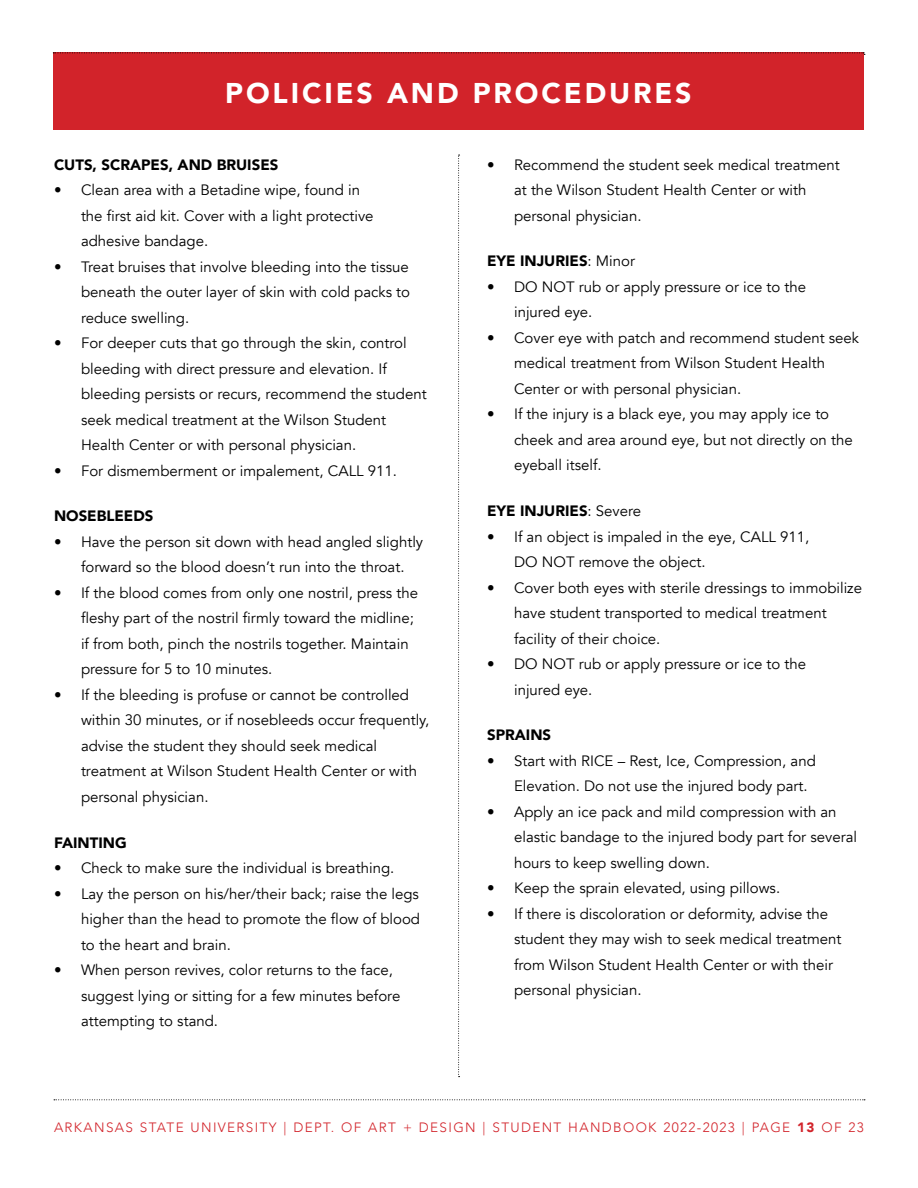
<style>
.page{position:relative;width:918px;height:1188px;background:#fff}
.page>*{position:absolute;margin:0;border:0;box-sizing:border-box;transform-origin:0 0}
.t1{font:900 28.5px "Avenir";letter-spacing:.1em;color:#fff}
.t2{font:15px/25.5px "Avenir";color:#000}
.t3{font:900 15px "Avenir";color:#000}
.t4{font:300 13.5px "Avenir";letter-spacing:.1em;color:#d2232a}
.s1{font-weight:400}
.s2{font-weight:900}
</style>
<div class="page">
<svg style="left:54px;top:1099px;width:811px;height:1px"></svg>
<svg style="left:458px;top:155px;width:2px;height:922px"></svg>
<div style="left:53px;top:52px;width:810px;height:78px;background:#d2232a"></div>
<svg style="left:53px;top:52px;width:812px;height:3px"></svg>
<h1 class="t1" style="left:225px;top:68px;width:468px">POLICIES AND PROCEDURES</h1>
<p class="t3" style="left:54px;top:152px;width:226px">CUTS, SCRAPES, AND BRUISES</p>
<p class="t2" style="left:81px;top:178px;width:294px;text-indent:-27px">• Clean area with a Betadine wipe, found in the first aid kit. Cover with a light protective adhesive bandage.</p>
<p class="t2" style="left:81px;top:254px;width:331px;text-align:justify;text-indent:-27px">• Treat bruises that involve bleeding into the tissue beneath the outer layer of skin with cold packs to reduce swelling.</p>
<p class="t2" style="left:81px;top:331px;width:347px;text-indent:-27px">• For deeper cuts that go through the skin, control bleeding with direct pressure and elevation. If bleeding persists or recurs, recommend the student seek medical treatment at the Wilson Student Health Center or with personal physician.</p>
<p class="t2" style="left:54px;top:458px;width:345px">• For dismemberment or impalement, CALL 911.</p>
<p class="t3" style="left:54px;top:503px;width:101px">NOSEBLEEDS</p>
<p class="t2" style="left:54px;top:529px;width:371px;text-align:center">• Have the person sit down with head angled slightly forward so the blood doesn’t run into the throat.</p>
<p class="t2" style="left:81px;top:580px;width:339px;text-indent:-27px">• If the blood comes from only one nostril, press the fleshy part of the nostril firmly toward the midline; if from both, pinch the nostrils together. Maintain pressure for 5 to 10 minutes.</p>
<p class="t2" style="left:81px;top:682px;width:350px;text-indent:-27px">• If the bleeding is profuse or cannot be controlled within 30 minutes, or if nosebleeds occur frequently, advise the student they should seek medical treatment at Wilson Student Health Center or with personal physician.</p>
<p class="t3" style="left:54px;top:830px;width:74px">FAINTING</p>
<p class="t2" style="left:54px;top:856px;width:342px">• Check to make sure the individual is breathing.</p>
<p class="t2" style="left:81px;top:881px;width:341px;text-align:justify;text-indent:-27px">• Lay the person on his/her/their back; raise the legs higher than the head to promote the flow of blood to the heart and brain.</p>
<p class="t2" style="left:81px;top:958px;width:321px;text-indent:-27px">• When person revives, color returns to the face, suggest lying or sitting for a few minutes before attempting to stand.</p>
<p class="t2" style="left:514px;top:152px;width:327px;text-indent:-27px">• Recommend the student seek medical treatment at the Wilson Student Health Center or with personal physician.</p>
<p class="t3" style="left:487px;top:248px;width:150px">EYE INJURIES<span class="s1">: Minor</span></p>
<p class="t2" style="left:514px;top:274px;width:294px;text-indent:-27px">• DO NOT rub or apply pressure or ice to the injured eye.</p>
<p class="t2" style="left:514px;top:325px;width:347px;text-indent:-27px">• Cover eye with patch and recommend student seek medical treatment from Wilson Student Health<br>Center or with personal physician.</p>
<p class="t2" style="left:514px;top:402px;width:340px;text-indent:-27px">• If the injury is a black eye, you may apply ice to cheek and area around eye, but not directly on the eyeball itself.</p>
<p class="t3" style="left:487px;top:498px;width:156px">EYE INJURIES<span class="s1">: Severe</span></p>
<p class="t2" style="left:514px;top:524px;width:297px;text-indent:-27px">• If an object is impaled in the eye, CALL 911,<br>DO NOT remove the object.</p>
<p class="t2" style="left:514px;top:575px;width:349px;text-indent:-27px">• Cover both eyes with sterile dressings to immobilize have student transported to medical treatment facility of their choice.</p>
<p class="t2" style="left:514px;top:652px;width:294px;text-indent:-27px">• DO NOT rub or apply pressure or ice to the injured eye.</p>
<p class="t3" style="left:487px;top:722px;width:66px">SPRAINS</p>
<p class="t2" style="left:514px;top:748px;width:303px;text-indent:-27px">• Start with RICE – Rest, Ice, Compression, and<br>Elevation. Do not use the injured body part.</p>
<p class="t2" style="left:514px;top:799px;width:345px;text-indent:-27px">• Apply an ice pack and mild compression with an elastic bandage to the injured body part for several hours to keep swelling down.</p>
<p class="t2" style="left:487px;top:876px;width:295px">• Keep the sprain elevated, using pillows.</p>
<p class="t2" style="left:514px;top:901px;width:329px;text-indent:-27px">• If there is discoloration or deformity, advise the student they may wish to seek medical treatment from Wilson Student Health Center or with their personal physician.</p>
<p class="t4" style="left:54px;top:1120px;width:811px">ARKANSAS STATE UNIVERSITY | DEPT. OF ART + DESIGN | STUDENT HANDBOOK 2022-2023 | PAGE <span class="s2">13</span> OF 23</p>
</div>
